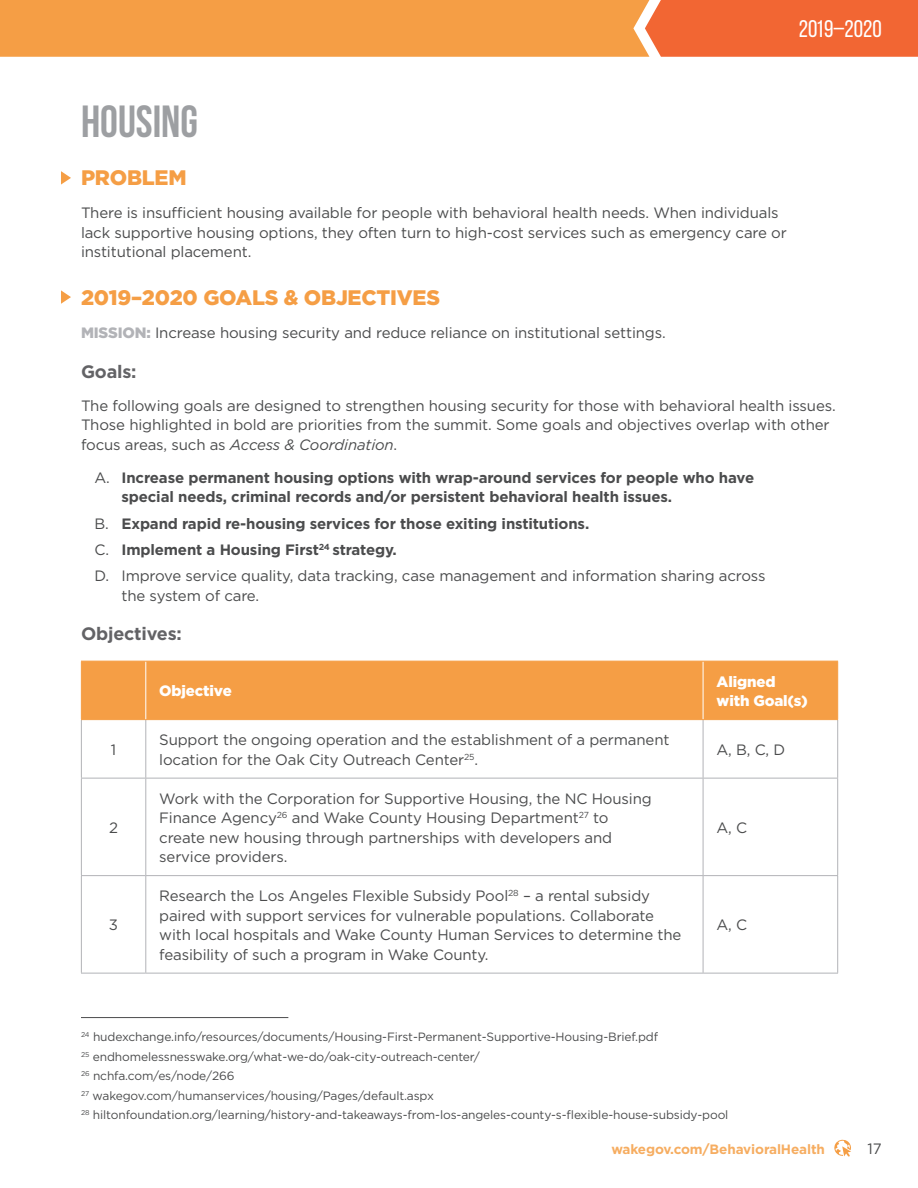
<style>
.page{position:relative;width:918px;height:1188px;background:#fff}
.page>*{position:absolute;margin:0;border:0;box-sizing:border-box;transform-origin:0 0}
.t1{font:700 45px "Bebas Neue";color:#9d9fa2}
.t2{font:24px "Bebas Neue";color:#fff}
.t3{font:900 21px "Gotham";letter-spacing:-.01em;color:#f59e45}
.t4{font:700 18px "Gotham";letter-spacing:-.01em;color:#636366}
.t5{font:15px/19.5px "Gotham";letter-spacing:-.01em;color:#4b4c4d}
.t6{font:700 15px/26.2px "Gotham";letter-spacing:-.01em;color:#4b4c4d}
.t7{font:900 15px/19.5px "Gotham";letter-spacing:-.01em;color:#fff}
.t8{font:700 13.5px "Gotham";letter-spacing:-.01em;color:#f6ad61}
.t9{font:12px/19.5px "Gotham";letter-spacing:-.01em;color:#4b4c4d}
.s1{font-weight:900;color:#b2b3b7}
.s2{font-style:italic}
.s3{font-weight:400}
</style>
<div class="page">
<svg style="left:0;top:0;width:918px;height:57px;background:#f48f42"></svg>
<svg style="left:834px;top:1139px;width:17px;height:18px"></svg>
<div style="left:82px;top:662px;width:755px;height:57px;background:#f59e45"></div>
<hr style="left:145px;top:661px;width:1px;height:58px;background:#fff">
<hr style="left:703px;top:661px;width:1px;height:58px;background:#fff">
<hr style="left:81px;top:720px;width:1px;height:58px;background:#b2b3b7">
<hr style="left:145px;top:720px;width:1px;height:58px;background:#b2b3b7">
<hr style="left:703px;top:720px;width:1px;height:58px;background:#b2b3b7">
<hr style="left:837px;top:720px;width:1px;height:58px;background:#b2b3b7">
<hr style="left:81px;top:778px;width:65px;height:1px;background:#b2b3b7">
<hr style="left:81px;top:778px;width:1px;height:97px;background:#b2b3b7">
<hr style="left:146px;top:778px;width:557px;height:1px;background:#b2b3b7">
<hr style="left:145px;top:778px;width:1px;height:97px;background:#b2b3b7">
<hr style="left:703px;top:778px;width:135px;height:1px;background:#b2b3b7">
<hr style="left:703px;top:778px;width:1px;height:97px;background:#b2b3b7">
<hr style="left:837px;top:778px;width:1px;height:97px;background:#b2b3b7">
<hr style="left:81px;top:875px;width:65px;height:1px;background:#b2b3b7">
<hr style="left:81px;top:876px;width:1px;height:97px;background:#b2b3b7">
<hr style="left:146px;top:875px;width:557px;height:1px;background:#b2b3b7">
<hr style="left:145px;top:876px;width:1px;height:97px;background:#b2b3b7">
<hr style="left:703px;top:875px;width:135px;height:1px;background:#b2b3b7">
<hr style="left:703px;top:876px;width:1px;height:97px;background:#b2b3b7">
<hr style="left:837px;top:876px;width:1px;height:97px;background:#b2b3b7">
<hr style="left:81px;top:973px;width:65px;height:1px;background:#b2b3b7">
<hr style="left:146px;top:973px;width:557px;height:1px;background:#b2b3b7">
<hr style="left:703px;top:973px;width:135px;height:1px;background:#b2b3b7">
<hr style="left:81px;top:661px;width:65px;height:1px;background:#f59e45">
<hr style="left:81px;top:661px;width:1px;height:58px;background:#f59e45">
<hr style="left:146px;top:661px;width:557px;height:1px;background:#f59e45">
<hr style="left:703px;top:661px;width:135px;height:1px;background:#f59e45">
<hr style="left:837px;top:661px;width:1px;height:58px;background:#f59e45">
<hr style="left:81px;top:719px;width:65px;height:1px;background:#f59e45">
<hr style="left:146px;top:719px;width:557px;height:1px;background:#f59e45">
<hr style="left:703px;top:719px;width:135px;height:1px;background:#f59e45">
<hr style="left:81px;top:1017px;width:207px;height:1px;background:#4b4c4d">
<svg style="left:61px;top:171px;width:10px;height:14px"></svg>
<svg style="left:61px;top:290px;width:10px;height:14px"></svg>
<h2 class="t2" style="left:799px;top:16px;width:84px">2019–2020</h2>
<h1 class="t1" style="left:81px;top:97px;width:119px">HOUSING</h1>
<h3 class="t3" style="left:81px;top:163px;width:107px">PROBLEM</h3>
<p class="t5" style="left:81px;top:203px;width:707px">There is insufficient housing available for people with behavioral health needs. When individuals lack supportive housing options, they often turn to high-cost services such as emergency care or institutional placement.</p>
<h3 class="t3" style="left:81px;top:283px;width:361px">2019–2020 GOALS &amp; OBJECTIVES</h3>
<p class="t5" style="left:81px;top:323px;width:586px"><span class="s1">MISSION:</span> Increase housing security and reduce reliance on institutional settings.</p>
<p class="t4" style="left:81px;top:360px;width:57px">Goals:</p>
<p class="t5" style="left:81px;top:396px;width:756px">The following goals are designed to strengthen housing security for those with behavioral health issues.<br>Those highlighted in bold are priorities from the summit. Some goals and objectives overlap with other focus areas, such as <span class="s2">Access &amp; Coordination</span>.</p>
<p class="t6" style="left:122px;top:468px;width:634px;line-height:19.5px;text-indent:-27px"><span class="s3">A.</span> Increase permanent housing options with wrap-around services for people who have special needs, criminal records and/or persistent behavioral health issues.</p>
<p class="t6" style="left:95px;top:510px;width:673px"><span class="s3">B.</span> Expand rapid re-housing services for those exiting institutions.<br><span class="s3">C.</span> Implement a Housing First<sup>24</sup> strategy.<br><span class="s3">D. Improve service quality, data tracking, case management and information sharing across</span></p>
<p class="t5" style="left:122px;top:585px;width:139px">the system of care.</p>
<p class="t4" style="left:81px;top:622px;width:102px">Objectives:</p>
<p class="t7" style="left:159px;top:681px;width:74px">Objective</p>
<p class="t7" style="left:717px;top:671px;width:93px">Aligned with Goal(s)</p>
<p class="t5" style="left:111px;top:739px;width:7px">1</p>
<p class="t5" style="left:159px;top:730px;width:512px">Support the ongoing operation and the establishment of a permanent location for the Oak City Outreach Center<sup>25</sup>.</p>
<p class="t5" style="left:717px;top:739px;width:70px">A, B, C, D</p>
<p class="t5" style="left:109px;top:817px;width:10px">2</p>
<p class="t5" style="left:109px;top:915px;width:11px">3</p>
<p class="t5" style="left:159px;top:788px;width:494px">Work with the Corporation for Supportive Housing, the NC Housing Finance Agency<sup>26</sup> and Wake County Housing Department<sup>27</sup> to create new housing through partnerships with developers and service providers.</p>
<p class="t5" style="left:159px;top:886px;width:524px">Research the Los Angeles Flexible Subsidy Pool<sup>28</sup> – a rental subsidy paired with support services for vulnerable populations. Collaborate with local hospitals and Wake County Human Services to determine the feasibility of such a program in Wake County.</p>
<p class="t5" style="left:717px;top:817px;width:32px">A, C</p>
<p class="t5" style="left:717px;top:915px;width:32px">A, C</p>
<p class="t9" style="left:81px;top:1027px;width:649px"><sup>24</sup> hudexchange.info/resources/documents/Housing-First-Permanent-Supportive-Housing-Brief.pdf<br><sup>25</sup> endhomelessnesswake.org/what-we-do/oak-city-outreach-center/<br><sup>26</sup> nchfa.com/es/node/266<br><sup>27</sup> wakegov.com/humanservices/housing/Pages/default.aspx<br><sup>28</sup> hiltonfoundation.org/learning/history-and-takeaways-from-los-angeles-county-s-flexible-house-subsidy-pool</p>
<p class="t8" style="left:611px;top:1140px;width:215px">wakegov.com/BehavioralHealth</p>
<p class="t5" style="left:868px;top:1139px;width:16px">17</p>
</div>
